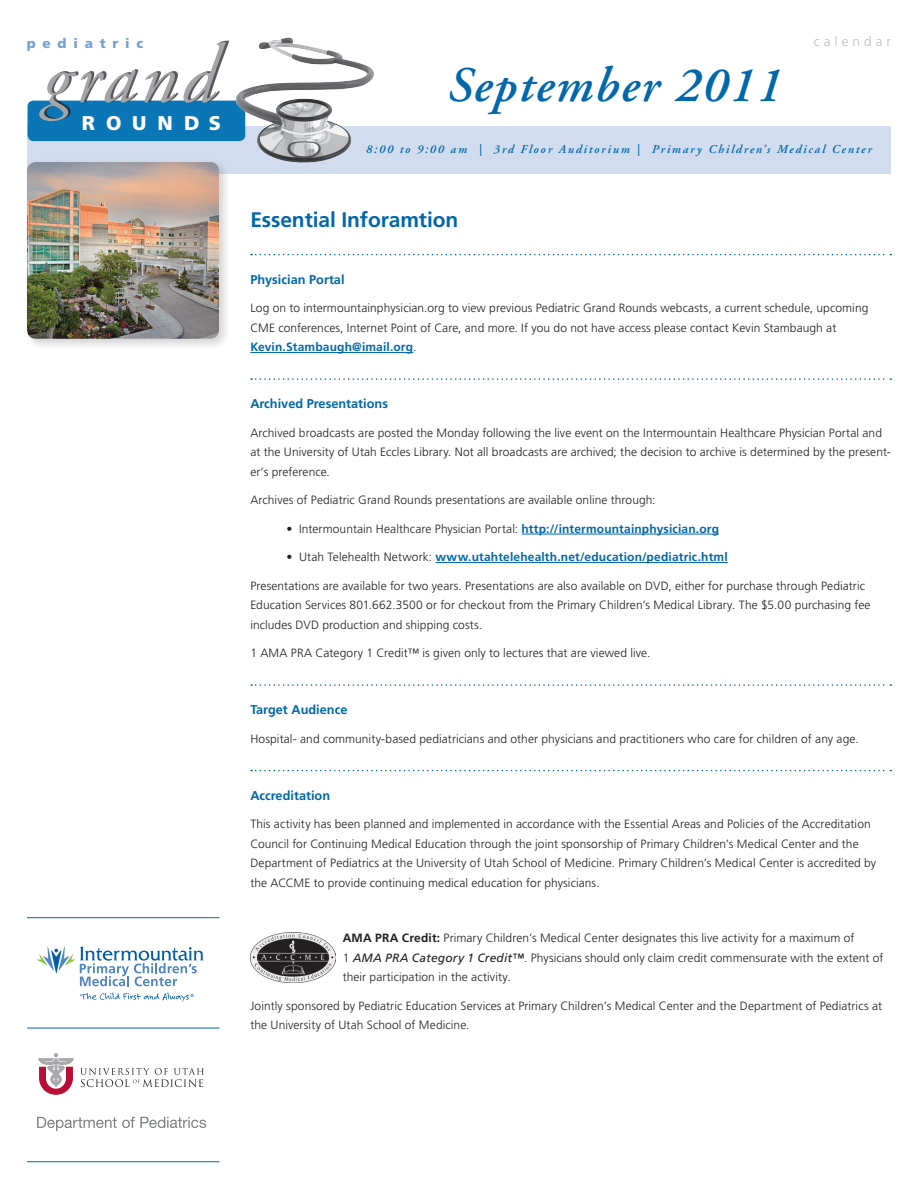
<style>
.page{position:relative;width:918px;height:1188px;background:#fff}
.page>*{position:absolute;margin:0;border:0;box-sizing:border-box;transform-origin:0 0}
.t1{font:italic 600 49.5px "Adobe Garamond";letter-spacing:.035em;color:#0067aa}
.t2{font:700 21px "Frutiger LT Std";letter-spacing:-.005em;color:#0067aa}
.t3{font:900 19.8px "Frutiger LT Std";letter-spacing:.56em;color:#fff}
.t4{font:900 13.5px "Frutiger LT Std";letter-spacing:.5em;color:#77a0cf}
.t5{font:300 13.5px "Frutiger LT Std";letter-spacing:.3em;color:#bdbec1}
.t6{font:700 12.75px "Frutiger LT Std";color:#0067aa}
.t7{font:300 12px/19.5px "Frutiger LT Std";letter-spacing:.005em;color:#231f20}
.t8{font:700 12px "Frutiger LT Std";letter-spacing:.015em;color:#0067aa}
.t9{font:italic 600 12px "Adobe Garamond";letter-spacing:.15em;color:#0067aa}
.s1{font-weight:700;color:#0067aa}
.s2{font-weight:300;color:#231f20}
.s3{font-weight:700}
.s4{font-weight:400;font-style:italic}
</style>
<div class="page">
<div style="left:27px;top:126px;width:864px;height:47px;background:#d1ddee"></div>
<div style="left:28px;top:101px;width:217px;height:40px;background:#0b76b5;border-radius:6px"></div>
<svg style="left:39px;top:69px;width:164px;height:52px"></svg>
<img style="left:203px;top:37px;width:209px;height:137px">
<div style="left:23px;top:158px;width:209px;height:194px;background:#231f20;opacity:.2"></div>
<img style="left:27px;top:162px;width:192px;height:177px">
<svg style="left:80px;top:993px;width:114px;height:9px"></svg>
<svg style="left:37px;top:947px;width:166px;height:39px"></svg>
<svg style="left:80px;top:1068px;width:124px;height:19px"></svg>
<svg style="left:38px;top:1053px;width:36px;height:42px"></svg>
<svg style="left:37px;top:1117px;width:169px;height:14px"></svg>
<hr style="left:27px;top:917px;width:192px;height:1px;background:#0067aa">
<hr style="left:27px;top:1028px;width:192px;height:1px;background:#0067aa">
<hr style="left:27px;top:1161px;width:192px;height:1px;background:#0067aa">
<svg style="left:251px;top:254px;width:640px;height:1px"></svg>
<hr style="left:250px;top:352px;width:163px;height:1px;background:#0067aa">
<svg style="left:251px;top:378px;width:640px;height:2px"></svg>
<hr style="left:522px;top:534px;width:197px;height:1px;background:#0067aa">
<hr style="left:436px;top:562px;width:292px;height:1px;background:#0067aa">
<svg style="left:251px;top:684px;width:640px;height:2px"></svg>
<svg style="left:251px;top:770px;width:640px;height:1px"></svg>
<img style="left:250px;top:932px;width:85px;height:50px">
<p class="t4" style="left:27px;top:35px;width:118px">pediatric</p>
<h3 class="t3" style="left:82px;top:111px;width:141px">ROUNDS</h3>
<h1 class="t1" style="left:448px;top:58px;width:336px">September 2011</h1>
<p class="t5" style="left:814px;top:34px;width:79px">calendar</p>
<p class="t9" style="left:366px;top:143px;width:507px">8:00 to 9:00 am | 3rd Floor Auditorium | Primary Children’s Medical Center</p>
<h2 class="t2" style="left:250px;top:207px;width:209px">Essential Inforamtion</h2>
<p class="t6" style="left:250px;top:272px;width:96px">Physician Portal</p>
<p class="t7" style="left:250px;top:299px;width:620px">Log on to intermountainphysician.org to view previous Pediatric Grand Rounds webcasts, a current schedule, upcoming<br>CME conferences, Internet Point of Care, and more. If you do not have access please contact Kevin Stambaugh at<br><span class="s1">Kevin.Stambaugh@imail.org</span>.</p>
<p class="t6" style="left:250px;top:396px;width:139px">Archived Presentations</p>
<p class="t7" style="left:250px;top:423px;width:642px">Archived broadcasts are posted the Monday following the live event on the Intermountain Healthcare Physician Portal and at the University of Utah Eccles Library. Not all broadcasts are archived; the decision to archive is determined by the present&shy;er’s preference.</p>
<p class="t7" style="left:250px;top:491px;width:407px">Archives of Pediatric Grand Rounds presentations are available online through:</p>
<p class="t7" style="left:286px;top:519px;width:434px">• Intermountain Healthcare Physician Portal: <span class="s1">http://intermountainphysician.org</span></p>
<p class="t8" style="left:286px;top:550px;width:443px"><span class="s2">• Utah Telehealth Network:</span> www.utahtelehealth.net/education/pediatric.html</p>
<p class="t7" style="left:250px;top:576px;width:622px">Presentations are available for two years. Presentations are also available on DVD, either for purchase through Pediatric<br>Education Services 801.662.3500 or for checkout from the Primary Children’s Medical Library. The $5.00 purchasing fee includes DVD production and shipping costs.</p>
<p class="t7" style="left:250px;top:644px;width:402px">1 AMA PRA Category 1 Credit™ is given only to lectures that are viewed live.</p>
<p class="t6" style="left:250px;top:702px;width:99px">Target Audience</p>
<p class="t7" style="left:250px;top:729px;width:610px">Hospital- and community-based pediatricians and other physicians and practitioners who care for children of any age.</p>
<p class="t6" style="left:250px;top:788px;width:81px">Accreditation</p>
<p class="t7" style="left:250px;top:815px;width:627px">This activity has been planned and implemented in accordance with the Essential Areas and Policies of the Accreditation Council for Continuing Medical Education through the joint sponsorship of Primary Children’s Medical Center and the Department of Pediatrics at the University of Utah School of Medicine. Primary Children’s Medical Center is accredited by the ACCME to provide continuing medical education for physicians.</p>
<p class="t7" style="left:343px;top:929px;width:542px"><span class="s3">AMA PRA Credit:</span> Primary Children’s Medical Center designates this live activity for a maximum of<br>1 <span class="s4">AMA PRA Category 1 Credit™</span>. Physicians should only claim credit commensurate with the extent of their participation in the activity.</p>
<p class="t7" style="left:250px;top:996px;width:633px">Jointly sponsored by Pediatric Education Services at Primary Children’s Medical Center and the Department of Pediatrics at the University of Utah School of Medicine.</p>
</div>
